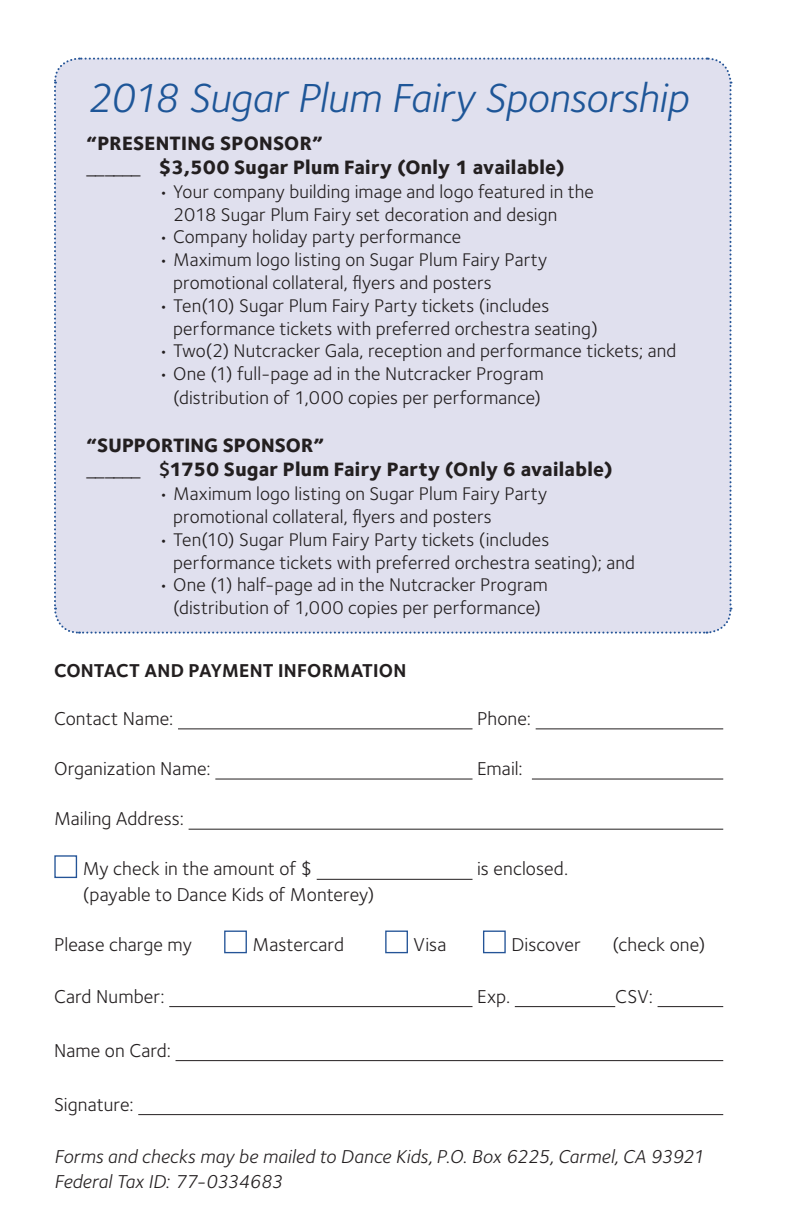
<style>
.page{position:relative;width:792px;height:1224px;background:#fff}
.page>*{position:absolute;margin:0;border:0;box-sizing:border-box;transform-origin:0 0}
.t1{font:italic 42px "Foundry Sterling";letter-spacing:-.005em;color:#1e5698}
.t2{font:800 20px "Foundry Sterling";letter-spacing:.01em;color:#231f20}
.t3{font:19.2px "Foundry Sterling";letter-spacing:.005em;color:#231f20}
.t4{font:italic 19.2px "Foundry Sterling";color:#231f20}
.bold{font:700 19.2px "Foundry Sterling";letter-spacing:.015em;color:#231f20}
.t5{font:19px/22.8px "Foundry Sterling";letter-spacing:.005em;color:#231f20}
.s1{font-weight:400}
.s2{font-weight:600}
</style>
<div class="page">
<svg style="left:54px;top:57px;width:679px;height:577px;background:#d9dbeb"></svg>
<hr style="left:178px;top:729px;width:295px;height:1px;background:#231f20">
<hr style="left:536px;top:729px;width:187px;height:1px;background:#231f20">
<hr style="left:215px;top:779px;width:258px;height:1px;background:#231f20">
<hr style="left:532px;top:779px;width:191px;height:1px;background:#231f20">
<hr style="left:189px;top:829px;width:534px;height:1px;background:#231f20">
<hr style="left:317px;top:879px;width:156px;height:1px;background:#231f20">
<hr style="left:169px;top:1006px;width:304px;height:1px;background:#231f20">
<hr style="left:515px;top:1006px;width:100px;height:1px;background:#231f20">
<hr style="left:658px;top:1006px;width:65px;height:1px;background:#231f20">
<hr style="left:176px;top:1060px;width:547px;height:1px;background:#231f20">
<hr style="left:138px;top:1114px;width:585px;height:1px;background:#231f20">
<div style="left:54px;top:855px;width:23px;height:23px;border:1px solid #245497"></div>
<div style="left:224px;top:931px;width:23px;height:22px;border:1px solid #245497"></div>
<div style="left:385px;top:931px;width:23px;height:22px;border:1px solid #245497"></div>
<div style="left:483px;top:931px;width:23px;height:22px;border:1px solid #245497"></div>
<p class="t1" style="left:86px;top:74px;width:603px">2018 Sugar Plum Fairy Sponsorship</p>
<p class="t2" style="left:86px;top:131px;width:238px">“PRESENTING SPONSOR”</p>
<p class="t2" style="left:86px;top:155px;width:480px"><span class="s1">__ ____</span> $3,500 Sugar Plum Fairy (Only 1 available)</p>
<p class="t5" style="left:173px;top:180px;width:422px;text-indent:-15px">• Your company building image and logo featured in the<br>2018 Sugar Plum Fairy set decoration and design</p>
<p class="t5" style="left:158px;top:226px;width:304px">• Company holiday party performance</p>
<p class="t5" style="left:173px;top:249px;width:376px;text-indent:-15px">• Maximum logo listing on Sugar Plum Fairy Party promotional collateral, flyers and posters</p>
<p class="t5" style="left:173px;top:294px;width:426px;text-indent:-15px">• Ten(10) Sugar Plum Fairy Party tickets (includes performance tickets with preferred orchestra seating)</p>
<p class="t5" style="left:158px;top:340px;width:520px">• Two(2) Nutcracker Gala, reception and performance tickets; and</p>
<p class="t5" style="left:158px;top:362px;width:387px;line-height:24px;text-align:right">• One (1) full-page ad in the Nutcracker Program (distribution of 1,000 copies per performance)</p>
<p class="t2" style="left:86px;top:433px;width:239px">“SUPPORTING SPONSOR”</p>
<p class="t2" style="left:86px;top:457px;width:528px"><span class="s1">__ ____</span> <span class="s2">$</span>1750 Sugar Plum Fairy Party (Only 6 available)</p>
<p class="t5" style="left:173px;top:483px;width:376px;text-indent:-15px">• Maximum logo listing on Sugar Plum Fairy Party promotional collateral, flyers and posters</p>
<p class="t5" style="left:173px;top:528px;width:463px;text-indent:-15px">• Ten(10) Sugar Plum Fairy Party tickets (includes performance tickets with preferred orchestra seating); and</p>
<p class="t5" style="left:158px;top:574px;width:391px;text-align:center">• One (1) half-page ad in the Nutcracker Program (distribution of 1,000 copies per performance)</p>
<p class="bold" style="left:54px;top:659px;width:354px">CONTACT AND PAYMENT INFORMATION</p>
<p class="t3" style="left:54px;top:707px;width:121px">Contact Name:</p>
<p class="t3" style="left:477px;top:707px;width:56px">Phone:</p>
<p class="t3" style="left:54px;top:758px;width:158px">Organization Name:</p>
<p class="t3" style="left:477px;top:758px;width:47px">Email:</p>
<p class="t3" style="left:54px;top:808px;width:132px">Mailing Address:</p>
<p class="t3" style="left:83px;top:858px;width:231px">My check in the amount of $</p>
<p class="t3" style="left:477px;top:858px;width:93px">is enclosed.</p>
<p class="t3" style="left:83px;top:883px;width:293px">(payable to Dance Kids of Monterey)</p>
<p class="t3" style="left:54px;top:933px;width:140px">Please charge my</p>
<p class="t3" style="left:253px;top:933px;width:93px">Mastercard</p>
<p class="t3" style="left:414px;top:933px;width:34px">Visa</p>
<p class="t3" style="left:511px;top:933px;width:71px">Discover</p>
<p class="t3" style="left:613px;top:933px;width:94px">(check one)</p>
<p class="t3" style="left:54px;top:985px;width:112px">Card Number:</p>
<p class="t3" style="left:477px;top:985px;width:35px">Exp.</p>
<p class="t3" style="left:615px;top:985px;width:39px">CSV:</p>
<p class="t3" style="left:54px;top:1039px;width:118px">Name on Card:</p>
<p class="t3" style="left:54px;top:1093px;width:81px">Signature:</p>
<p class="t4" style="left:54px;top:1145px;width:652px">Forms and checks may be mailed to Dance Kids, P.O. Box 6225, Carmel, CA 93921</p>
<p class="t4" style="left:54px;top:1170px;width:230px">Federal Tax ID: 77-0334683</p>
</div>
